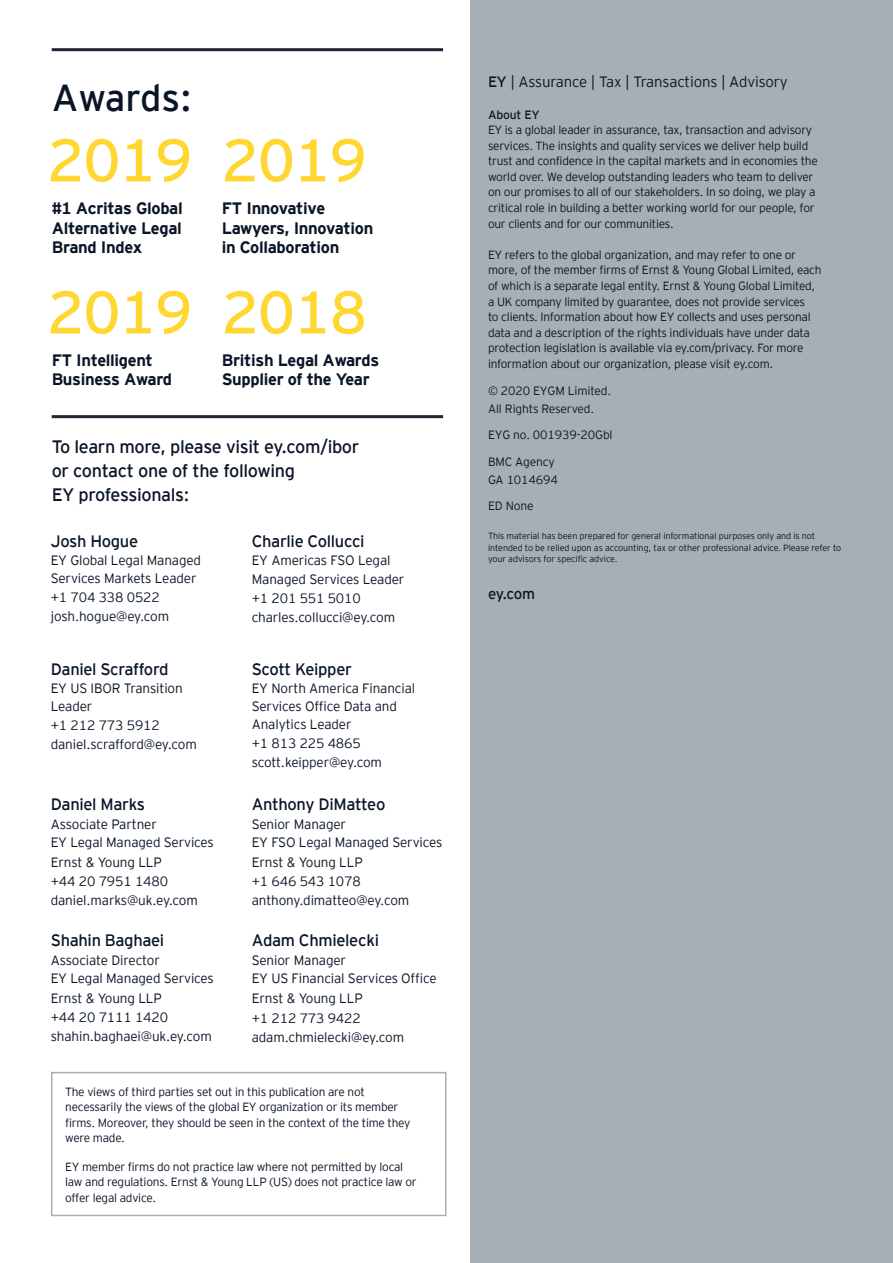
<style>
.page{position:relative;width:893px;height:1263px;background:#fff}
.page>*{position:absolute;margin:0;border:0;box-sizing:border-box;transform-origin:0 0}
.t1{font:60px "EY Interstate";letter-spacing:-.02em;color:#ffd730}
.t2{font:37.5px "EY Interstate";color:#0a1627}
.t3{font:18px/24px "EY Interstate";letter-spacing:-.02em;color:#0a1627}
.t4{font:700 16.5px/19.8px "EY Interstate";letter-spacing:-.02em;color:#0a1627}
.t5{font:16.5px "EY Interstate";letter-spacing:-.02em;color:#0a1627}
.t6{font:300 15px "EY Interstate";letter-spacing:-.01em;color:#0a1627}
.t7{font:15px "EY Interstate";color:#0a1627}
.t8{font:300 13.5px/18.9px "EY Interstate";letter-spacing:-.01em;color:#0a1627}
.t9{font:300 12px/18px "EY Interstate";letter-spacing:-.01em;color:#0a1627}
.t10{font:12px "EY Interstate";letter-spacing:-.01em;color:#0a1627}
.t11{font:300 11.85px/15.6px "EY Interstate";letter-spacing:-.02em;color:#0a1627}
.t12{font:300 9px/11.2px "EY Interstate";letter-spacing:-.01em;color:#0a1627}
.s1{font-weight:400}
</style>
<div class="page">
<div style="left:471px;top:0;width:422px;height:1263px;background:#a7afb5"></div>
<hr style="left:52px;top:48px;width:391px;height:3px;background:#1f2736">
<hr style="left:52px;top:415px;width:391px;height:3px;background:#1f2736">
<div style="left:51px;top:1072px;width:395px;height:144px;border:2px solid #a7afb5"></div>
<h2 class="t2" style="left:52px;top:71px;width:142px">Awards:</h2>
<h1 class="t1" style="left:47px;top:118px;width:321px">2019 2019</h1>
<h3 class="t4" style="left:52px;top:197px;width:133px;text-align:justify">#1 Acritas Global Alternative Legal Brand Index</h3>
<h3 class="t4" style="left:222px;top:197px;width:153px">FT Innovative<br>Lawyers, Innovation in Collaboration</h3>
<h1 class="t1" style="left:47px;top:270px;width:321px">2019 2018</h1>
<h3 class="t4" style="left:52px;top:349px;width:122px">FT Intelligent<br>Business Award</h3>
<h3 class="t4" style="left:222px;top:349px;width:159px">British Legal Awards<br>Supplier of the Year</h3>
<h3 class="t3" style="left:52px;top:434px;width:309px">To learn more, please visit ey.com/ibor or contact one of the following<br>EY professionals:</h3>
<h3 class="t5" style="left:51px;top:529px;width:89px">Josh Hogue</h3>
<p class="t8" style="left:51px;top:550px;width:152px">EY Global Legal Managed<br>Services Markets Leader +1 704 338 0522 josh.hogue@ey.com</p>
<h3 class="t5" style="left:51px;top:657px;width:119px">Daniel Scrafford</h3>
<p class="t8" style="left:51px;top:678px;width:148px">EY US IBOR Transition<br>Leader<br>+1 212 773 5912 daniel.scrafford@ey.com</p>
<h3 class="t5" style="left:51px;top:792px;width:96px">Daniel Marks</h3>
<p class="t8" style="left:51px;top:814px;width:165px;line-height:18px">Associate Partner<br>EY Legal Managed Services</p>
<p class="t8" style="left:51px;top:852px;width:149px">Ernst &amp; Young LLP<br>+44 20 7951 1480 daniel.marks@uk.ey.com</p>
<h3 class="t5" style="left:51px;top:928px;width:115px">Shahin Baghaei</h3>
<p class="t8" style="left:51px;top:950px;width:165px;line-height:18px">Associate Director<br>EY Legal Managed Services</p>
<p class="t8" style="left:51px;top:988px;width:163px">Ernst &amp; Young LLP<br>+44 20 7111 1420 shahin.baghaei@uk.ey.com</p>
<h3 class="t5" style="left:252px;top:529px;width:114px">Charlie Collucci</h3>
<p class="t8" style="left:252px;top:550px;width:154px">EY Americas FSO Legal<br>Managed Services Leader +1 201 551 5010 charles.collucci@ey.com</p>
<h3 class="t5" style="left:252px;top:657px;width:102px">Scott Keipper</h3>
<p class="t8" style="left:252px;top:679px;width:165px;line-height:18.5px">EY North America Financial<br>Services Office Data and<br>Analytics Leader<br>+1 813 225 4865 scott.keipper@ey.com</p>
<h3 class="t5" style="left:252px;top:792px;width:135px">Anthony DiMatteo</h3>
<p class="t8" style="left:252px;top:814px;width:192px;line-height:18px">Senior Manager<br>EY FSO Legal Managed Services</p>
<p class="t8" style="left:252px;top:852px;width:159px">Ernst &amp; Young LLP<br>+1 646 543 1078 anthony.dimatteo@ey.com</p>
<h3 class="t5" style="left:252px;top:928px;width:129px">Adam Chmielecki</h3>
<p class="t8" style="left:252px;top:950px;width:186px;line-height:18px">Senior Manager<br>EY US Financial Services Office</p>
<p class="t8" style="left:252px;top:987px;width:113px;line-height:20.4px">Ernst &amp; Young LLP +1 212 773 9422</p>
<p class="t8" style="left:252px;top:1027px;width:154px">adam.chmielecki@ey.com</p>
<p class="t11" style="left:65px;top:1083px;width:347px">The views of third parties set out in this publication are not necessarily the views of the global EY organization or its member firms. Moreover, they should be seen in the context of the time they were made.</p>
<p class="t11" style="left:65px;top:1158px;width:353px">EY member firms do not practice law where not permitted by local law and regulations. Ernst &amp; Young LLP (US) does not practice law or offer legal advice.</p>
<p class="t6" style="left:488px;top:72px;width:301px"><span class="s1">EY</span> | Assurance | Tax | Transactions | Advisory</p>
<p class="t10" style="left:488px;top:106px;width:53px">About EY</p>
<p class="t11" style="left:488px;top:121px;width:331px">EY is a global leader in assurance, tax, transaction and advisory services. The insights and quality services we deliver help build trust and confidence in the capital markets and in economies the world over. We develop outstanding leaders who team to deliver on our promises to all of our stakeholders. In so doing, we play a critical role in building a better working world for our people, for our clients and for our communities.</p>
<p class="t11" style="left:488px;top:246px;width:335px">EY refers to the global organization, and may refer to one or more, of the member firms of Ernst &amp; Young Global Limited, each of which is a separate legal entity. Ernst &amp; Young Global Limited, a UK company limited by guarantee, does not provide services<br>to clients. Information about how EY collects and uses personal data and a description of the rights individuals have under data protection legislation is available via ey.com/privacy. For more information about our organization, please visit ey.com.</p>
<p class="t9" style="left:488px;top:381px;width:125px">© 2020 EYGM Limited.<br>All Rights Reserved.</p>
<p class="t9" style="left:488px;top:425px;width:126px">EYG no. 001939-20Gbl</p>
<p class="t9" style="left:488px;top:452px;width:72px">BMC Agency<br>GA 1014694</p>
<p class="t9" style="left:488px;top:496px;width:47px">ED None</p>
<p class="t12" style="left:488px;top:530px;width:355px">This material has been prepared for general informational purposes only and is not intended to be relied upon as accounting, tax or other professional advice. Please refer to your advisors for specific advice.</p>
<p class="t7" style="left:488px;top:583px;width:48px">ey.com</p>
</div>
